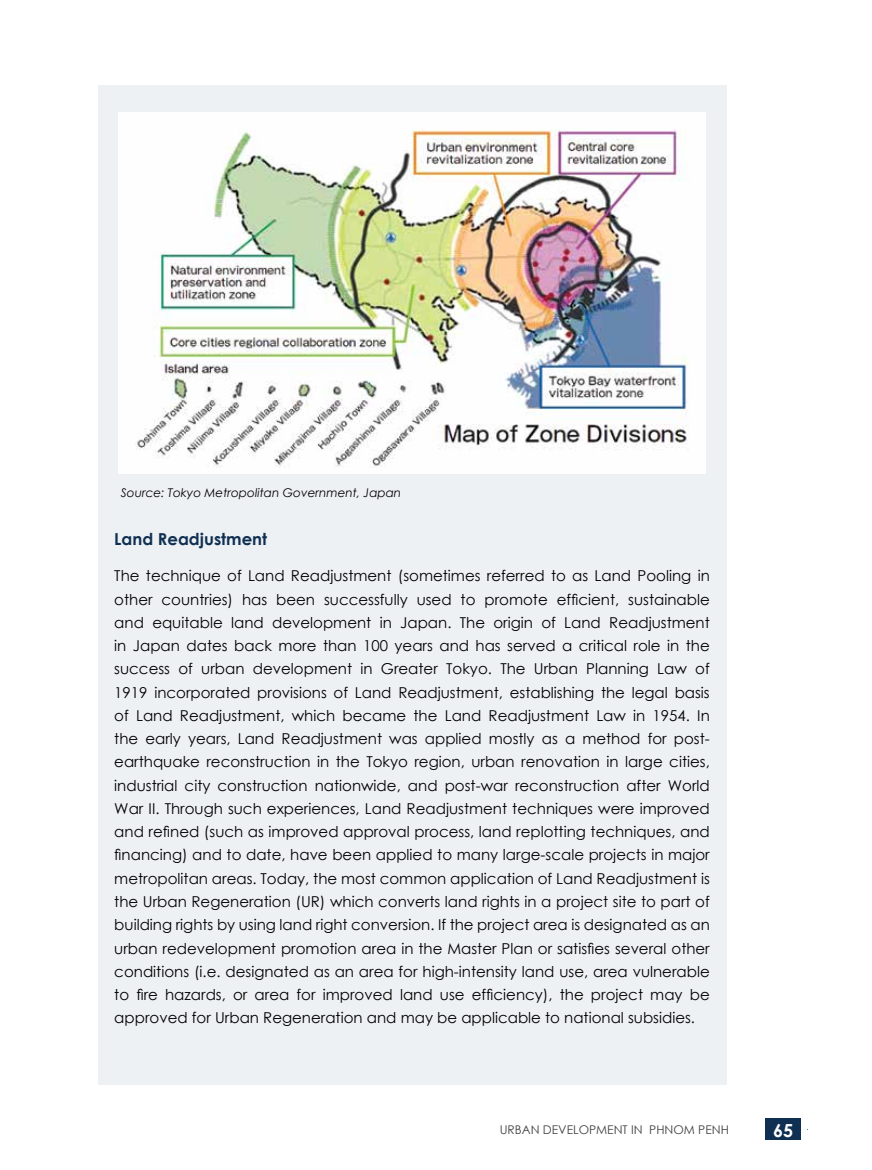
<style>
.page{position:relative;width:872px;height:1170px;background:#fff}
.page>*{position:absolute;margin:0;border:0;box-sizing:border-box;transform-origin:0 0}
.t1{font:700 18px "Century Gothic";color:#fff}
.t2{font:700 16.5px "Century Gothic";color:#103053}
.t3{font:15px/23.2px "Century Gothic";color:#000;text-align:justify}
.t4{font:italic 12px "Century Gothic";color:#000}
.t5{font:12px "Century Gothic";color:#414042}
</style>
<div class="page">
<div style="left:765px;top:1118px;width:36px;height:21px;background:#103053"></div>
<div style="left:98px;top:85px;width:628px;height:999px;background:#eef1f3"></div>
<img style="left:119px;top:113px;width:586px;height:360px">
<p class="t4" style="left:121px;top:484px;width:282px">Source: Tokyo Metropolitan Government, Japan</p>
<p class="t2" style="left:114px;top:526px;width:154px">Land Readjustment</p>
<p class="t3" style="left:114px;top:564px;width:597px">The technique of Land Readjustment (sometimes referred to as Land Pooling in other countries) has been successfully used to promote efficient, sustainable and equitable land development in Japan. The origin of Land Readjustment in Japan dates back more than 100 years and has served a critical role in the success of urban development in Greater Tokyo. The Urban Planning Law of 1919 incorporated provisions of Land Readjustment, establishing the legal basis of Land Readjustment, which became the Land Readjustment Law in 1954. In the early years, Land Readjustment was applied mostly as a method for post&shy;earthquake reconstruction in the Tokyo region, urban renovation in large cities, industrial city construction nationwide, and post-war reconstruction after World War II. Through such experiences, Land Readjustment techniques were improved and refined (such as improved approval process, land replotting techniques, and financing) and to date, have been applied to many large-scale projects in major metropolitan areas. Today, the most common application of Land Readjustment is the Urban Regeneration (UR) which converts land rights in a project site to part of building rights by using land right conversion. If the project area is designated as an urban redevelopment promotion area in the Master Plan or satisfies several other conditions (i.e. designated as an area for high-intensity land use, area vulnerable to fire hazards, or area for improved land use efficiency), the project may be approved for Urban Regeneration and may be applicable to national subsidies.</p>
<p class="t5" style="left:500px;top:1120px;width:230px">URBAN DEVELOPMENT IN PHNOM PENH</p>
<p class="t1" style="left:773px;top:1116px;width:22px">65</p>
</div>
